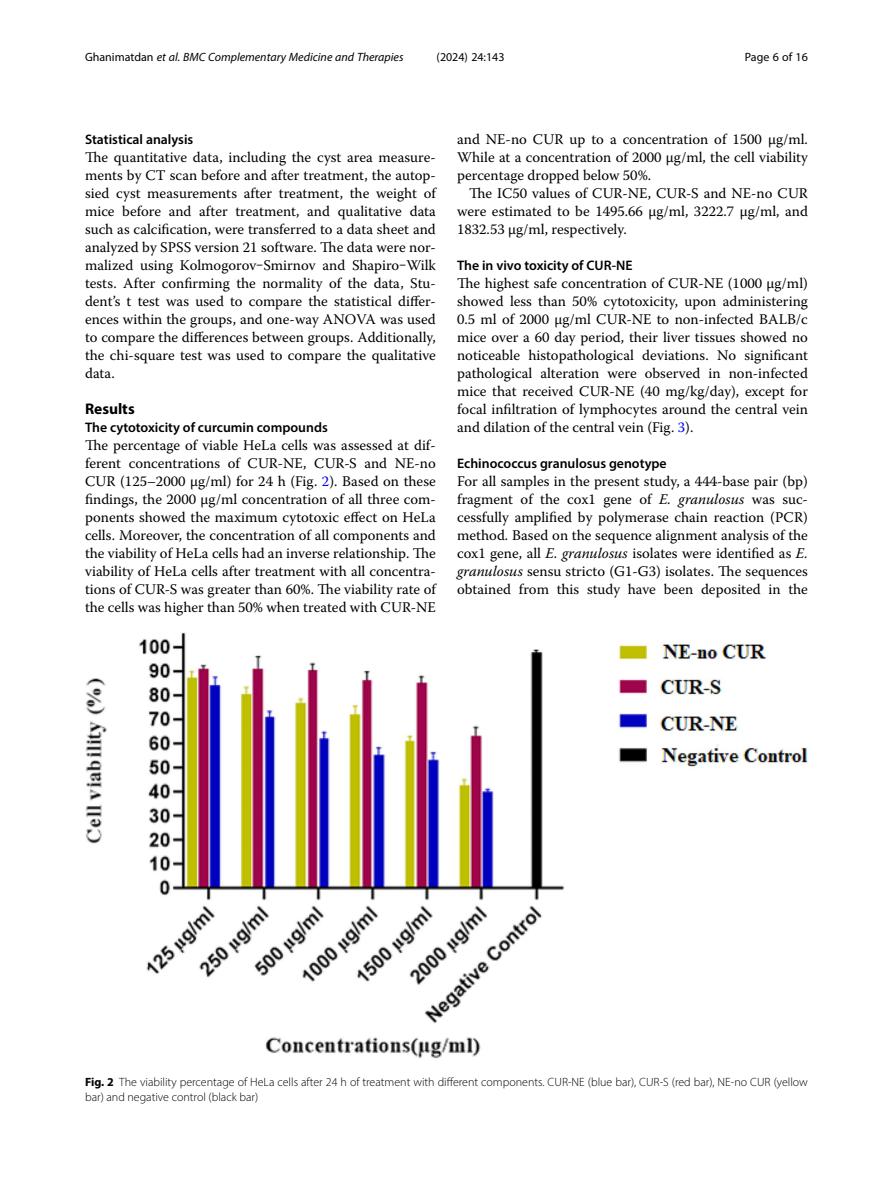
<style>
.page{position:relative;width:893px;height:1191px;background:#fff}
.page>*{position:absolute;margin:0;border:0;box-sizing:border-box;transform-origin:0 0}
.Head_1{font:700 15.45px "Myriad Pro";color:#000}
.Body_Text{font:14.7px/18px "Warnock Pro";color:#000;text-align:justify}
.Body_Text_Indent{font:14.7px/18px "Warnock Pro";color:#000;text-align:justify}
.Head_2{font:600 13.8px "Myriad Pro";color:#000}
.Head_2_After_1{font:600 13.8px "Myriad Pro";color:#000}
.Figure_Caption{font:300 12px/15px "Myriad Pro";color:#000}
.t1{font:italic 12px "Myriad Pro";color:#000}
.t2{font:12px "Myriad Pro";color:#000}
.s1{font-style:normal}
.s2{color:#00f}
.s3{font-style:italic}
.s4{font-weight:700}
</style>
<div class="page">
<img style="left:86px;top:633px;width:722px;height:425px">
<p class="t1" style="left:85px;top:50px;width:320px"><span class="s1">Ghanimatdan</span> et al. BMC Complementary Medicine and Therapies</p>
<p class="t2" style="left:437px;top:50px;width:70px">(2024) 24:143</p>
<p class="t2" style="left:745px;top:50px;width:65px">Page 6 of 16</p>
<p class="Head_2" style="left:85px;top:131px;width:110px">Statistical analysis</p>
<p class="Body_Text" style="left:85px;top:148px;width:352px">The quantitative data, including the cyst area measure&shy;ments by CT scan before and after treatment, the autop&shy;sied cyst measurements after treatment, the weight of mice before and after treatment, and qualitative data such as calcification, were transferred to a data sheet and analyzed by SPSS version 21 software. The data were nor&shy;malized using Kolmogorov‒Smirnov and Shapiro‒Wilk tests. After confirming the normality of the data, Stu&shy;dent’s t test was used to compare the statistical differ&shy;ences within the groups, and one-way ANOVA was used to compare the differences between groups. Additionally, the chi-square test was used to compare the qualitative data.</p>
<p class="Head_1" style="left:85px;top:399px;width:51px">Results</p>
<p class="Head_2_After_1" style="left:85px;top:419px;width:244px">The cytotoxicity of curcumin compounds</p>
<p class="Body_Text" style="left:85px;top:436px;width:352px">The percentage of viable HeLa cells was assessed at dif&shy;ferent concentrations of CUR-NE, CUR-S and NE-no CUR (125–2000 µg/ml) for 24 h (Fig. <span class="s2">2</span>). Based on these findings, the 2000 µg/ml concentration of all three com&shy;ponents showed the maximum cytotoxic effect on HeLa cells. Moreover, the concentration of all components and the viability of HeLa cells had an inverse relationship. The viability of HeLa cells after treatment with all concentra&shy;tions of CUR-S was greater than 60%. The viability rate of the cells was higher than 50% when treated with CUR-NE</p>
<p class="Body_Text" style="left:457px;top:130px;width:352px">and NE-no CUR up to a concentration of 1500 µg/ml.<br>While at a concentration of 2000 µg/ml, the cell viability percentage dropped below 50%.</p>
<p class="Body_Text_Indent" style="left:457px;top:184px;width:352px;text-indent:12px">The IC50 values of CUR-NE, CUR-S and NE-no CUR were estimated to be 1495.66 µg/ml, 3222.7 µg/ml, and 1832.53 µg/ml, respectively.</p>
<p class="Head_2" style="left:457px;top:257px;width:177px">The in vivo toxicity of CUR-NE</p>
<p class="Body_Text" style="left:457px;top:274px;width:352px">The highest safe concentration of CUR-NE (1000 µg/ml) showed less than 50% cytotoxicity, upon administering 0.5 ml of 2000 µg/ml CUR-NE to non-infected BALB/c mice over a 60 day period, their liver tissues showed no noticeable histopathological deviations. No significant pathological alteration were observed in non-infected mice that received CUR-NE (40 mg/kg/day), except for focal infiltration of lymphocytes around the central vein and dilation of the central vein (Fig. <span class="s2">3</span>).</p>
<p class="Head_2" style="left:457px;top:455px;width:211px">Echinococcus granulosus genotype</p>
<p class="Body_Text" style="left:457px;top:472px;width:352px">For all samples in the present study, a 444-base pair (bp) fragment of the cox1 gene of <span class="s3">E. granulosus</span> was suc&shy;cessfully amplified by polymerase chain reaction (PCR) method. Based on the sequence alignment analysis of the cox1 gene, all <span class="s3">E. granulosus</span> isolates were identified as <span class="s3">E. granulosus</span> sensu stricto (G1-G3) isolates. The sequences obtained from this study have been deposited in the</p>
<p class="Figure_Caption" style="left:85px;top:1074px;width:724px"><span class="s4">Fig. 2</span> The viability percentage of HeLa cells after 24 h of treatment with different components. CUR-NE (blue bar), CUR-S (red bar), NE-no CUR (yellow bar) and negative control (black bar)</p>
</div>
